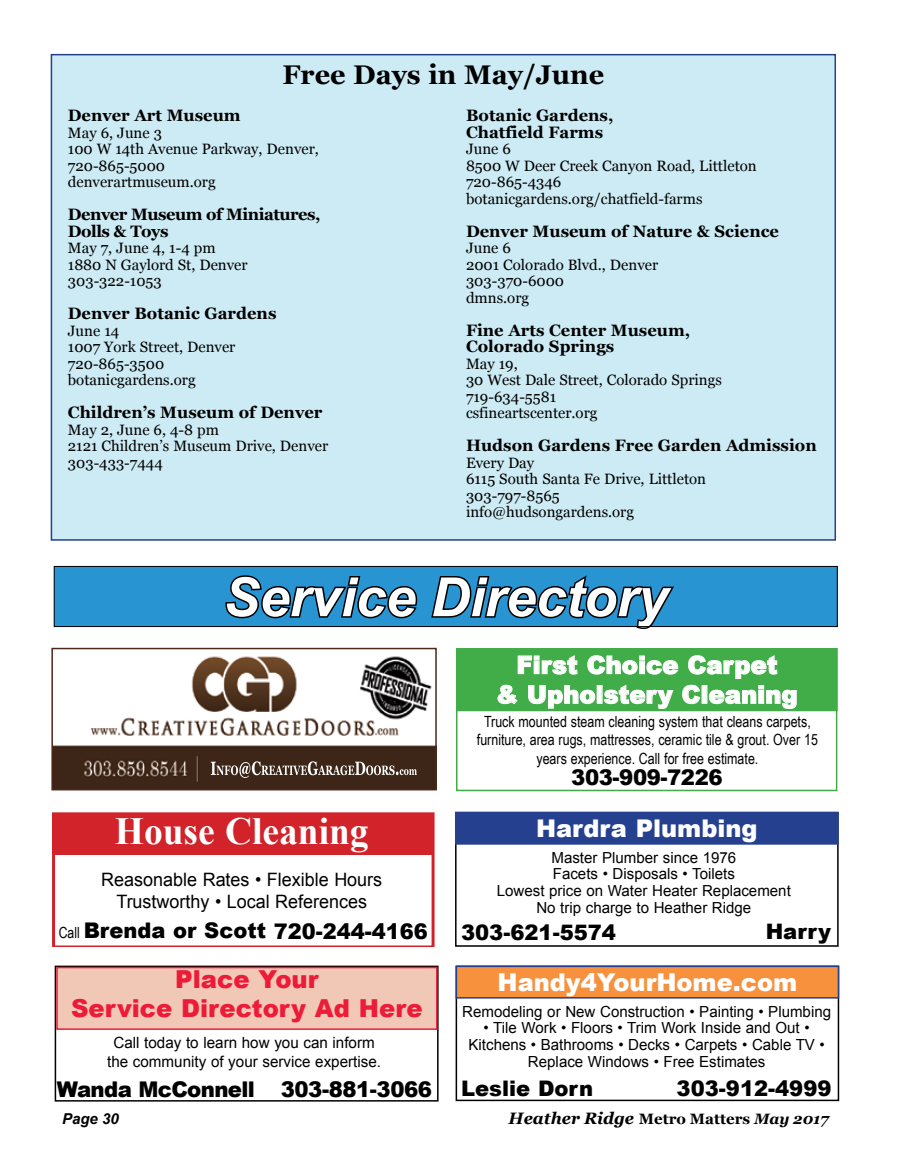
<style>
.page{position:relative;width:905px;height:1175px;background:#fff}
.page>*{position:absolute;margin:0;border:0;box-sizing:border-box;transform-origin:0 0}
.t1{font:italic 700 54px "Arial";color:#fff}
.t2{font:700 38.4px "Times New Roman";color:#fff}
.t3{font:700 27px "Georgia";color:#000}
.t4{font:900 24.75px/29.7px "Arial";color:#fff;text-align:center}
.t5{font:900 24.75px "Arial";color:#ed1a38}
.t6{font:900 24.45px "Arial";color:#fff}
.t7{font:900 24.3px "Arial";color:#fff}
.t8{font:900 21.6px "Arial";letter-spacing:-.02em;color:#000}
.t9{font:900 21.6px "Arial";color:#000}
.t10{font:900 21.45px "Arial";color:#000}
.t11{font:900 21.3px "Arial";color:#000}
.t12{font:18.45px/22.2px "Arial";color:#000;text-align:center}
.t13{font:700 16.5px/16.5px "Georgia";color:#000}
.t14{font:700 16.5px/16.5px "Georgia";letter-spacing:-.03em;color:#000}
.t15{font:italic 700 16.5px "Georgia";color:#000}
.t16{font:15.45px/18.6px "Arial Narrow";color:#000;text-align:center}
.t17{font:15.45px/18.6px "Arial";color:#000;text-align:center}
.t18{font:15.3px/16.8px "Arial";color:#000;text-align:center}
.t19{font:15px/16.5px "Georgia";color:#000}
.t20{font:italic 700 15px "Arial";color:#000}
.s1{font-family:"Arial Narrow";font-weight:400;font-size:15.3px}
.s2{font-style:normal;font-size:15px}
.s3{font-size:15px}
</style>
<div class="page">
<div style="left:51px;top:54px;width:785px;height:486px;background:#cdebf4;border:2px solid #25408f"></div>
<div style="left:54px;top:566px;width:783px;height:60px;background:#2994d2"></div>
<svg style="left:225px;top:575px;width:193px;height:44px"></svg>
<svg style="left:429px;top:575px;width:247px;height:54px"></svg>
<div style="left:54px;top:566px;width:783px;height:60px;border:1px solid #000"></div>
<div style="left:455px;top:812px;width:383px;height:134px;border:2px solid #000"></div>
<div style="left:456px;top:812px;width:381px;height:32px;background:#25408f"></div>
<div style="left:455px;top:965px;width:384px;height:136px;border:2px solid #000"></div>
<div style="left:456px;top:966px;width:382px;height:31px;background:#f7913d"></div>
<div style="left:455px;top:965px;width:384px;height:33px;border:2px solid #25408f"></div>
<div style="left:55px;top:965px;width:383px;height:136px;border:2px solid #000"></div>
<div style="left:57px;top:967px;width:380px;height:62px;background:#f1c7b6"></div>
<div style="left:56px;top:966px;width:381px;height:63px;border:2px solid #ed1a38"></div>
<img style="left:54px;top:656px;width:380px;height:131px">
<div style="left:51px;top:648px;width:386px;height:142px;border:2px solid #4f2718"></div>
<svg style="left:52px;top:812px;width:382px;height:134px"></svg>
<div style="left:456px;top:648px;width:381px;height:143px;border:2px solid #41ad49"></div>
<div style="left:457px;top:649px;width:379px;height:61px;background:#41ad49"></div>
<svg style="left:497px;top:655px;width:300px;height:53px"></svg>
<div style="left:456px;top:648px;width:381px;height:63px;border:2px solid #41ad49"></div>
<h3 class="t3" style="left:282px;top:57px;width:323px">Free Days in May/June</h3>
<p class="t13" style="left:68px;top:107px;width:174px">Denver Art Museum</p>
<p class="t19" style="left:68px;top:124px;width:252px">May 6, June 3<br>100 W 14th Avenue Parkway, Denver,<br>720-865-5000<br>denverartmuseum.org</p>
<p class="t14" style="left:68px;top:206px;width:254px">Denver Museum of Miniatures,<br>Dolls &amp; Toys</p>
<p class="t19" style="left:68px;top:240px;width:181px">May 7, June 4, 1-4 pm<br>1880 N Gaylord St, Denver<br>303-322-1053</p>
<p class="t13" style="left:68px;top:305px;width:210px">Denver Botanic Gardens</p>
<p class="t19" style="left:68px;top:322px;width:169px">June 14<br>1007 York Street, Denver<br>720-865-3500 botanicgardens.org</p>
<p class="t13" style="left:68px;top:404px;width:256px">Children’s Museum of Denver</p>
<p class="t19" style="left:68px;top:421px;width:262px">May 2, June 6, 4-8 pm<br>2121 Children’s Museum Drive, Denver<br>303-433-7444</p>
<p class="t13" style="left:466px;top:107px;width:149px">Botanic Gardens,<br>Chatfield Farms</p>
<p class="t19" style="left:466px;top:141px;width:292px">June 6<br>8500 W Deer Creek Canyon Road, Littleton<br>720-865-4346 botanicgardens.org/chatfield-farms</p>
<p class="t13" style="left:466px;top:223px;width:314px">Denver Museum of Nature &amp; Science</p>
<p class="t19" style="left:466px;top:240px;width:194px">June 6<br>2001 Colorado Blvd., Denver<br>303-370-6000<br>dmns.org</p>
<p class="t13" style="left:466px;top:322px;width:226px">Fine Arts Center Museum,<br>Colorado Springs</p>
<p class="t19" style="left:466px;top:355px;width:257px">May 19,<br>30 West Dale Street, Colorado Springs<br>719-634-5581<br>csfineartscenter.org</p>
<p class="t13" style="left:466px;top:437px;width:352px">Hudson Gardens Free Garden Admission</p>
<p class="t19" style="left:466px;top:454px;width:242px">Every Day<br>6115 South Santa Fe Drive, Littleton<br>303-797-8565 info@hudsongardens.org</p>
<h1 class="t1" style="left:223px;top:561px;width:446px">Service Directory</h1>
<h2 class="t2" style="left:115px;top:804px;width:255px">House Cleaning</h2>
<p class="t12" style="left:101px;top:868px;width:282px">Reasonable Rates • Flexible Hours<br>Trustworthy • Local References</p>
<h3 class="t9" style="left:59px;top:915px;width:370px"><span class="s1">Call</span> Brenda or Scott 720-244-4166</h3>
<h3 class="t4" style="left:496px;top:649px;width:303px">First Choice Carpet<br>&amp; Upholstery Cleaning</h3>
<p class="t16" style="left:477px;top:711px;width:342px">Truck mounted steam cleaning system that cleans carpets, furniture, area rugs, mattresses, ceramic tile &amp; grout. Over 15 years experience. Call for free estimate.</p>
<h3 class="t8" style="left:571px;top:762px;width:153px">303-909-7226</h3>
<h3 class="t7" style="left:536px;top:810px;width:223px">Hardra Plumbing</h3>
<p class="t18" style="left:497px;top:849px;width:295px">Master Plumber since 1976<br>Facets • Disposals • Toilets<br>Lowest price on Water Heater Replacement<br>No trip charge to Heather Ridge</p>
<h3 class="t11" style="left:461px;top:917px;width:156px">303-621-5574</h3>
<h3 class="t11" style="left:765px;top:915px;width:67px">Harry</h3>
<h3 class="t5" style="left:175px;top:960px;width:145px">Place Your</h3>
<h3 class="t6" style="left:497px;top:964px;width:301px">Handy4YourHome.com</h3>
<h3 class="t5" style="left:71px;top:990px;width:353px">Service Directory Ad Here</h3>
<p class="t18" style="left:462px;top:1003px;width:370px">Remodeling or New Construction • Painting • Plumbing</p>
<p class="t18" style="left:468px;top:1019px;width:358px">• Tile Work • Floors • Trim Work Inside and Out •<br>Kitchens • Bathrooms • Decks • Carpets • Cable TV •<br>Replace Windows • Free Estimates</p>
<h3 class="t10" style="left:461px;top:1072px;width:133px">Leslie Dorn</h3>
<h3 class="t10" style="left:676px;top:1073px;width:156px">303-912-4999</h3>
<p class="t17" style="left:107px;top:1033px;width:275px">Call today to learn how you can inform the community of your service expertise.</p>
<h3 class="t8" style="left:57px;top:1073px;width:377px">Wanda McConnell 303-881-3066</h3>
<p class="t20" style="left:62px;top:1108px;width:58px">Page 30</p>
<p class="t15" style="left:508px;top:1107px;width:322px">Heather Ridge <span class="s2">Metro Matters</span> <span class="s3">May 2017</span></p>
</div>
